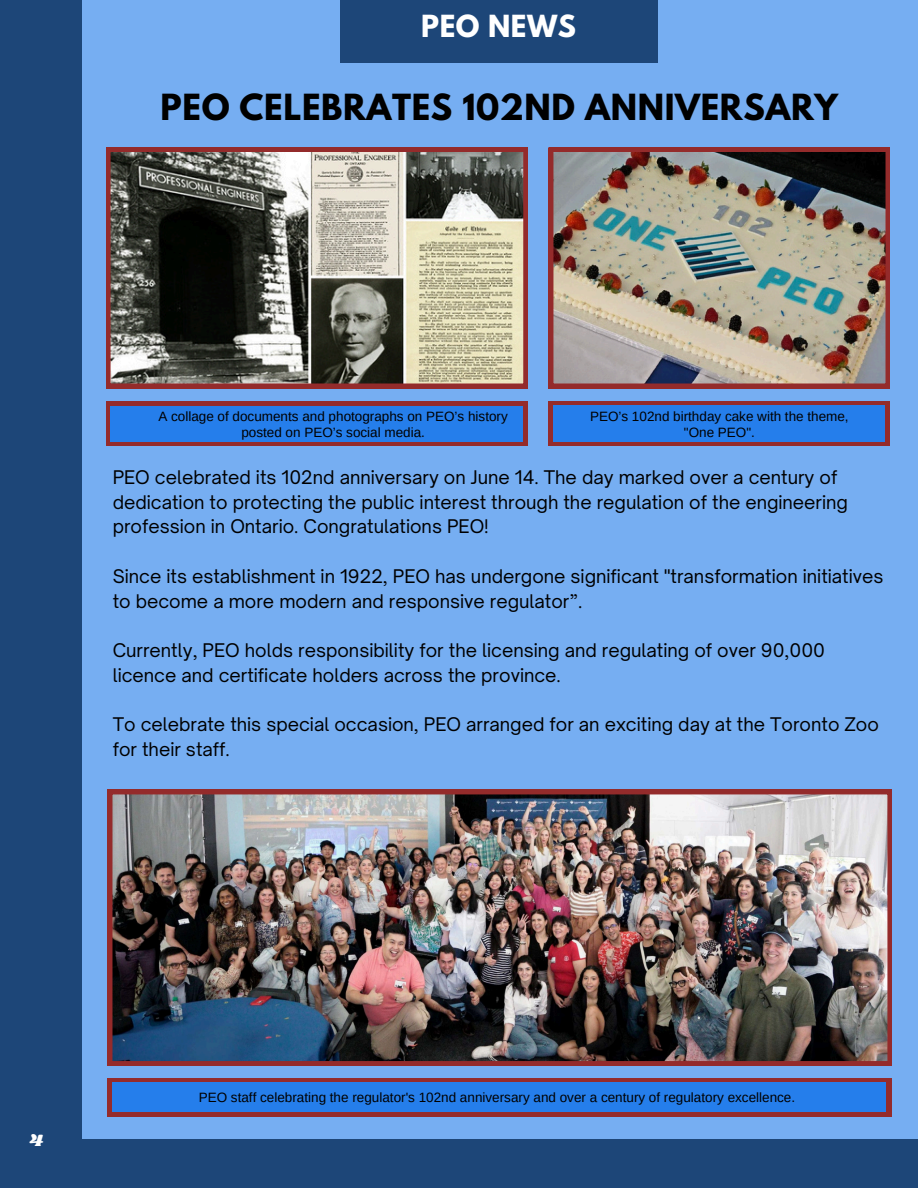
<style>
.page{position:relative;width:918px;height:1188px;background:#fff}
.page>*{position:absolute;margin:0;border:0;box-sizing:border-box;transform-origin:0 0}
.t1{font:700 31.95px "League Spartan";letter-spacing:.02em;color:#000}
.t2{font:700 27px "League Spartan";letter-spacing:.02em;color:#fff}
.t3{font:18px/24.8px "Open Sauce One";color:#000}
.t4{font:18px "Shrikhand";color:#fff}
.t5{font:13.5px/15.8px "Arimo";color:#000;text-align:center}
</style>
<div class="page">
<div style="left:79px;top:0;width:839px;height:1188px;background:#76aef2"></div>
<div style="left:0;top:1140px;width:918px;height:48px;background:#1d4678"></div>
<div style="left:0;top:0;width:81px;height:1188px;background:#1d4678"></div>
<div style="left:340px;top:0;width:317px;height:62px;background:#1d4678"></div>
<div style="left:108px;top:1078px;width:784px;height:38px;background:#942b2b"></div>
<div style="left:113px;top:1082px;width:773px;height:30px;background:#257eeb"></div>
<img style="left:108px;top:790px;width:784px;height:276px">
<img style="left:549px;top:148px;width:341px;height:240px">
<svg style="left:106px;top:148px;width:422px;height:240px"></svg>
<div style="left:106px;top:402px;width:422px;height:44px;background:#942b2b"></div>
<div style="left:111px;top:406px;width:412px;height:35px;background:#257eeb"></div>
<div style="left:549px;top:401px;width:341px;height:45px;background:#942b2b"></div>
<div style="left:554px;top:405px;width:331px;height:37px;background:#257eeb"></div>
<h3 class="t2" style="left:421px;top:13px;width:156px">PEO NEWS</h3>
<h3 class="t1" style="left:161px;top:91px;width:679px">PEO CELEBRATES 102ND ANNIVERSARY</h3>
<h3 class="t5" style="left:158px;top:409px;width:351px">A collage of documents and photographs on PEO’s history posted on PEO’s social media.</h3>
<p class="t5" style="left:590px;top:408px;width:260px">PEO’s 102nd birthday cake with the theme, "One PEO".</p>
<h1 class="t3" style="left:113px;top:465px;width:737px">PEO celebrated its 102nd anniversary on June 14. The day marked over a century of dedication to protecting the public interest through the regulation of the engineering profession in Ontario. Congratulations PEO!</h1>
<p class="t3" style="left:113px;top:564px;width:772px">Since its establishment in 1922, PEO has undergone significant "transformation initiatives to become a more modern and responsive regulator”.</p>
<p class="t3" style="left:113px;top:638px;width:714px">Currently, PEO holds responsibility for the licensing and regulating of over 90,000 licence and certificate holders across the province.</p>
<p class="t3" style="left:113px;top:712px;width:768px">To celebrate this special occasion, PEO arranged for an exciting day at the Toronto Zoo for their staff.</p>
<p class="t4" style="left:29px;top:1127px;width:16px">4</p>
<h3 class="t5" style="left:199px;top:1089px;width:598px">PEO staff celebrating the regulator's 102nd anniversary and over a century of regulatory excellence.</h3>
</div>
